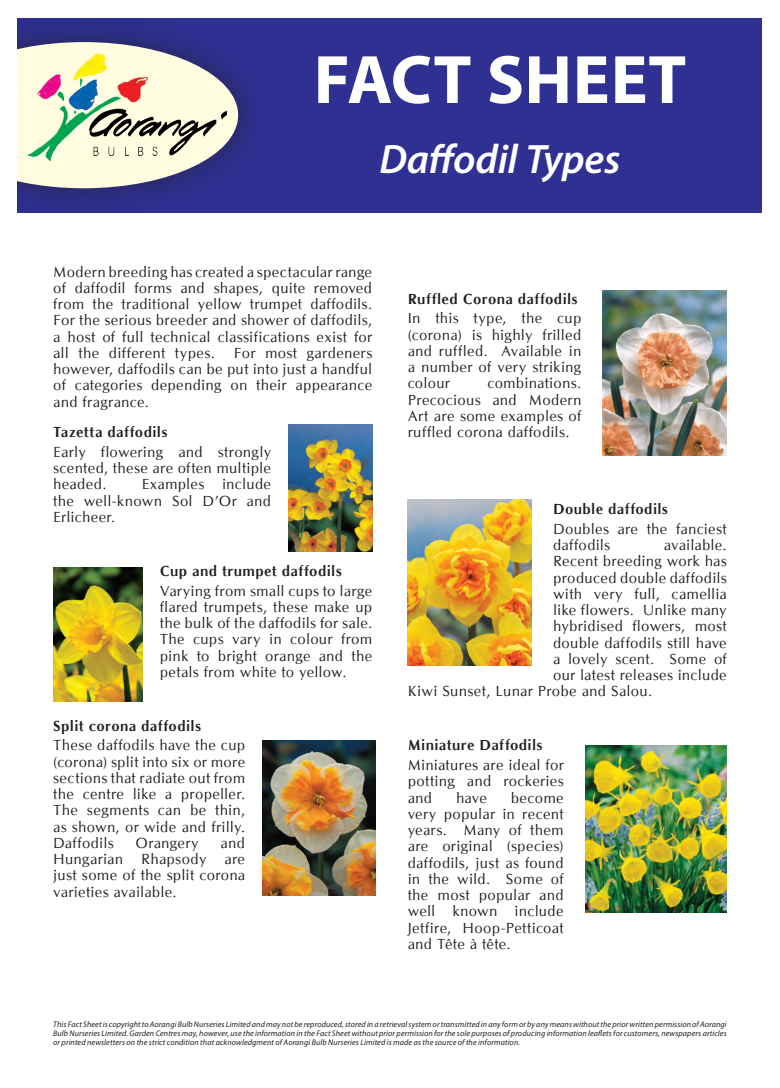
<style>
.page{position:relative;width:780px;height:1088px;background:#fff}
.page>*{position:absolute;margin:0;border:0;box-sizing:border-box;transform-origin:0 0}
.t1{font:700 69.12px "Myriad Pro";letter-spacing:.01em;color:#fff}
.t2{font:italic 600 41.25px "Myriad Pro";letter-spacing:-.005em;color:#fff}
.t3{font:15px/16.2px "Oklahoma";letter-spacing:.02em;color:#231f20;text-align:justify}
.t4{font:700 15px "Oklahoma";letter-spacing:.025em;color:#231f20}
.t5{font:italic 8.12px/9px "Myriad Pro";letter-spacing:.015em;color:#231f20;text-align:justify}
</style>
<div class="page">
<div style="left:18px;top:18px;width:744px;height:195px;background:#2e3092"></div>
<img style="left:289px;top:424px;width:83px;height:127px">
<img style="left:53px;top:567px;width:89px;height:134px">
<img style="left:263px;top:741px;width:112px;height:154px">
<img style="left:602px;top:291px;width:124px;height:165px">
<img style="left:407px;top:500px;width:124px;height:165px">
<img style="left:585px;top:745px;width:141px;height:168px">
<div style="left:18px;top:18px;width:241px;height:195px;background:#231f20;opacity:.6"></div>
<svg style="left:18px;top:42px;width:220px;height:146px"></svg>
<img style="left:28px;top:54px;width:198px;height:106px">
<h1 class="t1" style="left:314px;top:35px;width:374px">FACT SHEET</h1>
<h2 class="t2" style="left:379px;top:133px;width:242px">Daffodil Types</h2>
<p class="t3" style="left:53px;top:264px;width:320px">Modern breeding has created a spectacular range of daffodil forms and shapes, quite removed from the traditional yellow trumpet daffodils.<br>For the serious breeder and shower of daffodils, a host of full technical classifications exist for all the different types.</p>
<p class="t3" style="left:53px;top:345px;width:320px;text-indent:181px">For most gardeners however, daffodils can be put into just a handful of categories depending on their appearance and fragrance.</p>
<p class="t4" style="left:53px;top:424px;width:115px">Tazetta daffodils</p>
<p class="t3" style="left:53px;top:444px;width:219px">Early flowering and strongly scented, these are often multiple headed.</p>
<p class="t3" style="left:53px;top:476px;width:219px;text-indent:88px">Examples include the well-known Sol D’Or and Erlicheer.</p>
<p class="t4" style="left:160px;top:562px;width:183px">Cup and trumpet daffodils</p>
<p class="t3" style="left:160px;top:582px;width:214px">Varying from small cups to large flared trumpets, these make up the bulk of the daffodils for sale.<br>The cups vary in colour from pink to bright orange and the petals from white to yellow.</p>
<p class="t4" style="left:53px;top:717px;width:149px">Split corona daffodils</p>
<p class="t3" style="left:53px;top:737px;width:193px">These daffodils have the cup (corona) split into six or more sections that radiate out from the centre like a propeller.<br>The segments can be thin, as shown, or wide and frilly.<br>Daffodils</p>
<p class="t3" style="left:53px;top:835px;width:193px;text-indent:167px">and Hungarian Rhapsody are just some of the split corona varieties available.</p>
<p class="t3" style="left:135px;top:835px;width:65px">Orangery</p>
<p class="t4" style="left:407px;top:290px;width:171px">Ruffled Corona daffodils</p>
<p class="t3" style="left:407px;top:310px;width:175px">In this type, the cup (corona) is highly frilled and ruffled. Available in a number of very striking colour</p>
<p class="t3" style="left:407px;top:375px;width:175px;text-indent:80px">combinations.<br>Precocious and Modern Art are some examples of ruffled corona daffodils.</p>
<p class="t4" style="left:553px;top:501px;width:116px">Double daffodils</p>
<p class="t3" style="left:553px;top:521px;width:175px">Doubles are the fanciest daffodils</p>
<p class="t3" style="left:663px;top:537px;width:65px">available.</p>
<p class="t3" style="left:553px;top:553px;width:175px">Recent breeding work has</p>
<p class="t3" style="left:553px;top:569px;width:175px">produced double daffodils</p>
<p class="t3" style="left:553px;top:586px;width:175px">with very full, camellia</p>
<p class="t3" style="left:553px;top:602px;width:175px">like flowers. Unlike many</p>
<p class="t3" style="left:553px;top:618px;width:175px">hybridised flowers, most</p>
<p class="t3" style="left:553px;top:634px;width:175px">double daffodils still have</p>
<p class="t3" style="left:553px;top:651px;width:175px">a lovely scent. Some of</p>
<p class="t3" style="left:553px;top:667px;width:175px">our latest releases include</p>
<p class="t3" style="left:407px;top:683px;width:246px">Kiwi Sunset, Lunar Probe and Salou.</p>
<p class="t4" style="left:407px;top:737px;width:136px">Miniature Daffodils</p>
<p class="t3" style="left:407px;top:757px;width:157px">Miniatures are ideal for potting and rockeries and</p>
<p class="t3" style="left:407px;top:789px;width:157px;text-indent:103px">become very popular in recent years. Many of them are original (species) daffodils, just as found in the wild. Some of the most popular and well known include Jetfire, Hoop-Petticoat and Tête à tête.</p>
<p class="t3" style="left:456px;top:789px;width:32px">have</p>
<p class="t5" style="left:53px;top:1019px;width:675px">This Fact Sheet is copyright to Aorangi Bulb Nurseries Limited and may not be reproduced, stored in a retrieval system or transmitted in any form or by any means without the prior written permission of Aorangi Bulb Nurseries Limited. Garden Centres may, however, use the information in the Fact Sheet without prior permission for the sole purposes of producing information leaflets for customers, newspapers articles or printed newsletters on the strict condition that acknowledgment of Aorangi Bulb Nurseries Limited is made as the source of the information.</p>
</div>
